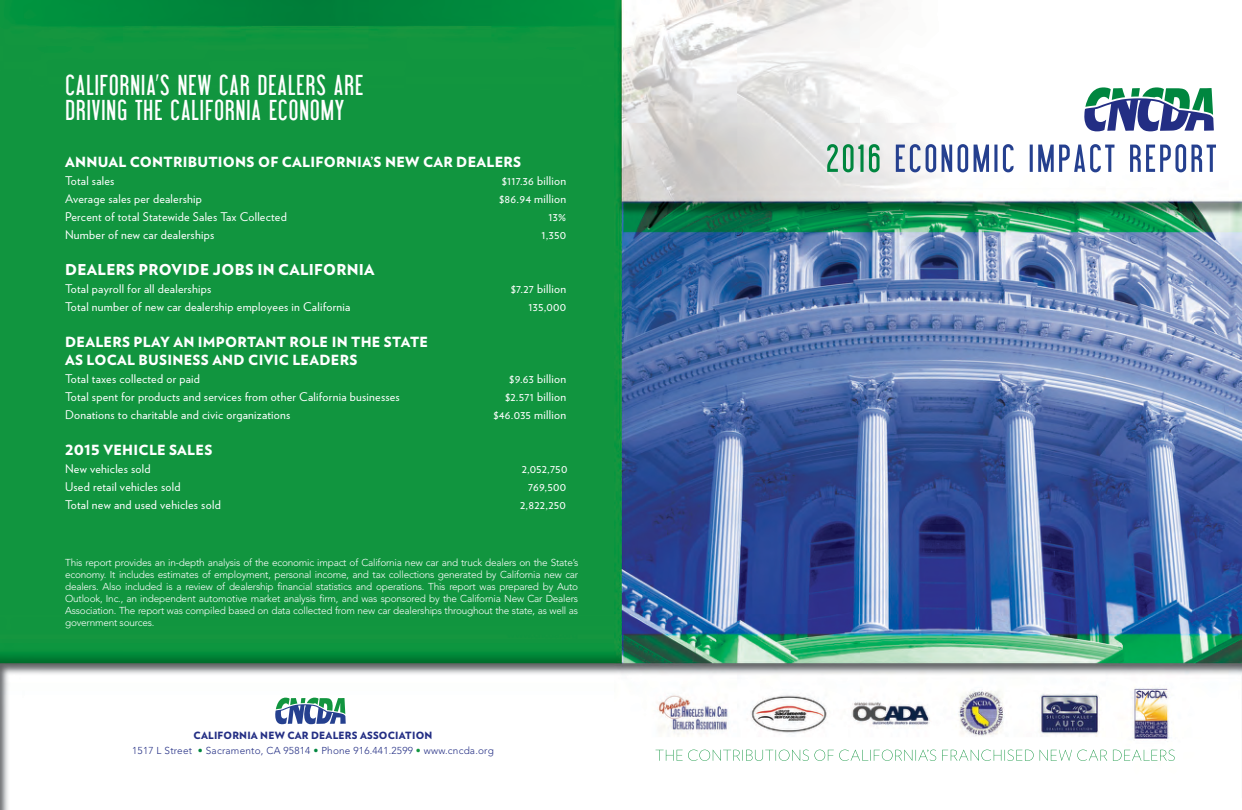
<style>
.page{position:relative;width:1242px;height:810px;background:#fff}
.page>*{position:absolute;margin:0;border:0;box-sizing:border-box;transform-origin:0 0}
.t1{font:28px "Libel Suit";letter-spacing:.06em;color:#fff}
.t2{font:900 15px "Verlag";letter-spacing:.02em;color:#fff}
.t3{font:900 14px/18px "Verlag";letter-spacing:.02em;color:#fff}
.t4{font:12px "Verlag";letter-spacing:.02em;color:#fff}
.t5{font:300 10px/12px "Avenir";letter-spacing:-.02em;color:#fff;text-align:justify}
.t6{font:300 10px "Avenir";letter-spacing:.02em;color:#232e84}
.t7{font:900 10px "Verlag";letter-spacing:.02em;color:#232e84}
.s1{color:#00863f}
.s2{color:#11953f}
</style>
<div class="page">
<img style="left:0;top:0;width:1242px;height:810px">
<svg style="left:656px;top:750px;width:519px;height:11px"></svg>
<svg style="left:896px;top:144px;width:320px;height:28px"></svg>
<svg style="left:827px;top:144px;width:53px;height:28px"></svg>
<svg style="left:1084px;top:87px;width:130px;height:44px"></svg>
<svg style="left:275px;top:698px;width:71px;height:26px"></svg>
<p class="t1" style="left:66px;top:70px;width:299px">CALIFORNIA’S NEW CAR DEALERS ARE</p>
<p class="t1" style="left:66px;top:95px;width:280px">DRIVING THE CALIFORNIA ECONOMY</p>
<p class="t3" style="left:65px;top:152px;width:458px">ANNUAL CONTRIBUTIONS OF CALIFORNIA’S NEW CAR DEALERS</p>
<p class="t4" style="left:65px;top:172px;width:51px">Total sales</p>
<p class="t4" style="left:502px;top:172px;width:66px">$117.36 billion</p>
<p class="t4" style="left:65px;top:190px;width:138px">Average sales per dealership</p>
<p class="t4" style="left:499px;top:190px;width:69px">$86.94 million</p>
<p class="t4" style="left:65px;top:208px;width:223px">Percent of total Statewide Sales Tax Collected</p>
<p class="t4" style="left:549px;top:208px;width:19px">13%</p>
<p class="t4" style="left:65px;top:226px;width:151px">Number of new car dealerships</p>
<p class="t4" style="left:542px;top:226px;width:26px">1,350</p>
<p class="t2" style="left:65px;top:257px;width:311px">DEALERS PROVIDE JOBS IN CALIFORNIA</p>
<p class="t4" style="left:65px;top:280px;width:148px">Total payroll for all dealerships</p>
<p class="t4" style="left:511px;top:280px;width:57px">$7.27 billion</p>
<p class="t4" style="left:65px;top:298px;width:287px">Total number of new car dealership employees in California</p>
<p class="t4" style="left:529px;top:298px;width:39px">135,000</p>
<p class="t3" style="left:65px;top:332px;width:364px">DEALERS PLAY AN IMPORTANT ROLE IN THE STATE<br>AS LOCAL BUSINESS AND CIVIC LEADERS</p>
<p class="t4" style="left:65px;top:370px;width:136px">Total taxes collected or paid</p>
<p class="t4" style="left:509px;top:370px;width:58px">$9.63 billion</p>
<p class="t4" style="left:65px;top:388px;width:336px">Total spent for products and services from other California businesses</p>
<p class="t4" style="left:505px;top:388px;width:63px">$2.571 billion</p>
<p class="t4" style="left:65px;top:406px;width:227px">Donations to charitable and civic organizations</p>
<p class="t4" style="left:493px;top:406px;width:74px">$46.035 million</p>
<p class="t3" style="left:65px;top:440px;width:149px">2015 VEHICLE SALES</p>
<p class="t4" style="left:65px;top:460px;width:87px">New vehicles sold</p>
<p class="t4" style="left:522px;top:460px;width:47px">2,052,750</p>
<p class="t4" style="left:65px;top:478px;width:117px">Used retail vehicles sold</p>
<p class="t4" style="left:528px;top:478px;width:39px">769,500</p>
<p class="t4" style="left:65px;top:496px;width:157px">Total new and used vehicles sold</p>
<p class="t4" style="left:520px;top:496px;width:47px">2,822,250</p>
<p class="t5" style="left:65px;top:557px;width:515px">This report provides an in-depth analysis of the economic impact of California new car and truck dealers on the State’s economy. It includes estimates of employment, personal income, and tax collections generated by California new car dealers. Also included is a review of dealership financial statistics and operations. This report was prepared by Auto Outlook, Inc., an independent automotive market analysis firm, and was sponsored by the California New Car Dealers Association. The report was compiled based on data collected from new car dealerships throughout the state, as well as government sources.</p>
<p class="t7" style="left:194px;top:728px;width:240px">CALIFORNIA NEW CAR DEALERS ASSOCIATION</p>
<p class="t6" style="left:132px;top:745px;width:363px">1517 L Street <span class="s1">•</span> Sacramento, CA 95814 <span class="s1">•</span> Phone 916.441.2599 <span class="s2">•</span> www.cncda.org</p>
</div>
